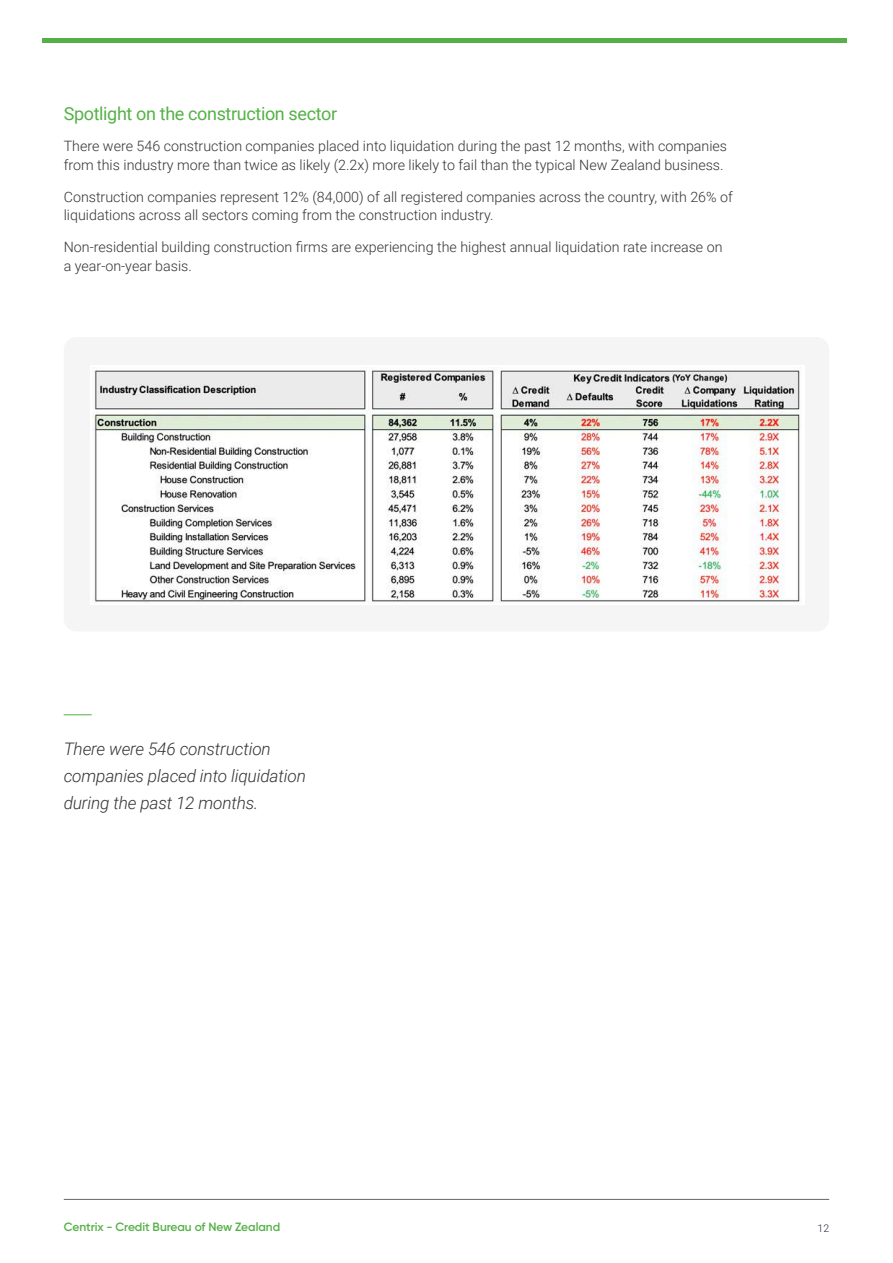
<style>
.page{position:relative;width:893px;height:1263px;background:#fff}
.page>*{position:absolute;margin:0;border:0;box-sizing:border-box;transform-origin:0 0}
.t1{font:18px "Roboto";letter-spacing:-.02em;color:#55b147}
.Body{font:italic 300 17.25px/27px "Roboto";letter-spacing:-.01em;color:#373335}
.Body-2{font:300 14.25px/18.8px "Roboto";color:#373335}
.t2{font:600 12px "Gilroy";letter-spacing:-.005em;color:#55b147}
.t3{font:300 10.5px "Roboto";color:#242a36}
</style>
<div class="page">
<hr style="left:64px;top:1199px;width:765px;height:1px;background:#64646c">
<div style="left:43px;top:38px;width:804px;height:5px;background:#55b147"></div>
<svg style="left:64px;top:714px;width:28px;height:1px"></svg>
<div style="left:64px;top:337px;width:765px;height:294px;background:#f1f1f1;border-radius:13px"></div>
<img style="left:93px;top:367px;width:708px;height:238px">
<p class="t1" style="left:64px;top:101px;width:275px">Spotlight on the construction sector</p>
<p class="Body-2" style="left:64px;top:136px;width:665px">There were 546 construction companies placed into liquidation during the past 12 months, with companies from this industry more than twice as likely (2.2x) more likely to fail than the typical New Zealand business.</p>
<p class="Body-2" style="left:64px;top:187px;width:671px">Construction companies represent 12% (84,000) of all registered companies across the country, with 26% of liquidations across all sectors coming from the construction industry.</p>
<p class="Body-2" style="left:64px;top:237px;width:660px">Non-residential building construction firms are experiencing the highest annual liquidation rate increase on a year-on-year basis.</p>
<p class="Body" style="left:64px;top:735px;width:244px">There were 546 construction companies placed into liquidation during the past 12 months.</p>
<p class="t2" style="left:64px;top:1219px;width:218px">Centrix - Credit Bureau of New Zealand</p>
<p class="t3" style="left:817px;top:1221px;width:13px">12</p>
</div>
